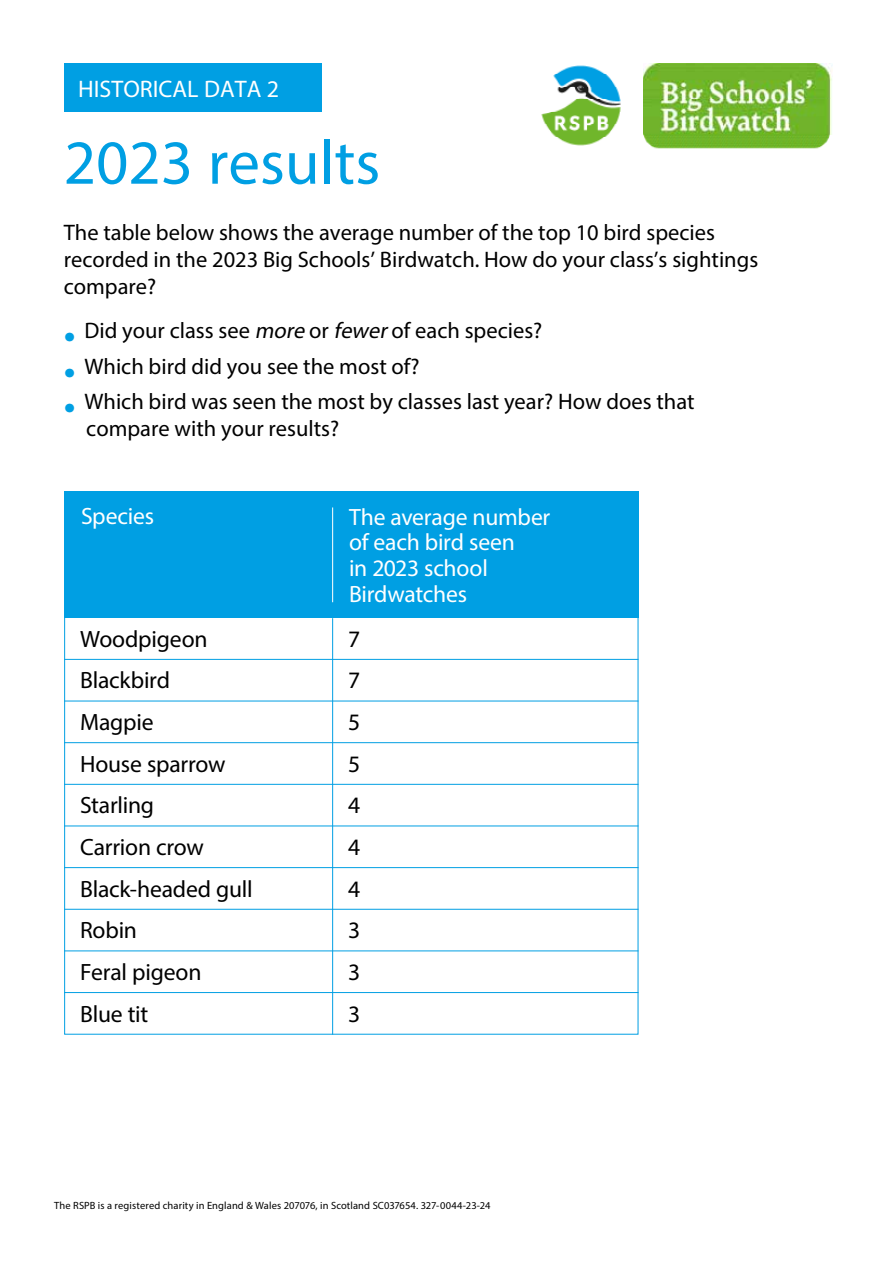
<style>
.page{position:relative;width:893px;height:1263px;background:#fff}
.page>*{position:absolute;margin:0;border:0;box-sizing:border-box;transform-origin:0 0}
.t1{font:63px "Myriad Pro";color:#009fe3}
.t2{font:24px "Myriad Pro";color:#fff}
.t3{font:23.7px "Myriad Pro";letter-spacing:-.01em;color:#000}
.t4{font:23.7px/26px "Myriad Pro";letter-spacing:-.01em;color:#fff}
.t5{font:22.5px/27px "Myriad Pro";color:#000}
.t6{font:10.5px "Myriad Pro";letter-spacing:.01em;color:#000}
.s1{font-size:42px;color:#009fe3}
.s2{font-style:italic}
</style>
<div class="page">
<div style="left:64px;top:64px;width:258px;height:48px;background:#009fe3"></div>
<div style="left:64px;top:491px;width:574px;height:127px;background:#009fe3"></div>
<hr style="left:332px;top:507px;width:1px;height:95px;background:#fff">
<hr style="left:332px;top:618px;width:1px;height:417px;background:#009fe3">
<hr style="left:64px;top:659px;width:574px;height:1px;background:#009fe3">
<hr style="left:64px;top:700px;width:574px;height:1px;background:#009fe3">
<hr style="left:64px;top:742px;width:574px;height:1px;background:#009fe3">
<hr style="left:64px;top:784px;width:574px;height:1px;background:#009fe3">
<hr style="left:64px;top:825px;width:574px;height:1px;background:#009fe3">
<hr style="left:64px;top:867px;width:574px;height:1px;background:#009fe3">
<hr style="left:64px;top:909px;width:574px;height:1px;background:#009fe3">
<hr style="left:64px;top:950px;width:574px;height:1px;background:#009fe3">
<hr style="left:64px;top:992px;width:574px;height:1px;background:#009fe3">
<img style="left:643px;top:63px;width:189px;height:86px">
<img style="left:541px;top:65px;width:80px;height:81px">
<p class="t2" style="left:78px;top:74px;width:203px">HISTORICAL DATA 2</p>
<h1 class="t1" style="left:64px;top:124px;width:318px">2023 results</h1>
<p class="t5" style="left:64px;top:219px;width:696px">The table below shows the average number of the top 10 bird species recorded in the 2023 Big Schools’ Birdwatch. How do your class’s sightings compare?</p>
<p class="t5" style="left:64px;top:317px;width:480px"><span class="s1">•</span> Did your class see <span class="s2">more</span> or <span class="s2">fewer</span>of each species?</p>
<p class="t5" style="left:64px;top:352px;width:357px"><span class="s1">•</span> Which bird did you see the most of?</p>
<p class="t5" style="left:86px;top:388px;width:610px;text-indent:-22px"><span class="s1">•</span> Which bird was seen the most by classes last year? How does that compare with your results?</p>
<p class="t4" style="left:81px;top:503px;width:75px">Species</p>
<p class="t4" style="left:349px;top:503px;width:203px">The average number of each bird seen<br>in 2023 school<br>Birdwatches</p>
<p class="t3" style="left:80px;top:624px;width:129px">Woodpigeon</p>
<p class="t3" style="left:348px;top:624px;width:14px">7</p>
<p class="t3" style="left:80px;top:666px;width:91px">Blackbird</p>
<p class="t3" style="left:348px;top:666px;width:14px">7</p>
<p class="t3" style="left:80px;top:707px;width:75px">Magpie</p>
<p class="t3" style="left:348px;top:707px;width:14px">5</p>
<p class="t3" style="left:80px;top:749px;width:147px">House sparrow</p>
<p class="t3" style="left:348px;top:749px;width:14px">5</p>
<p class="t3" style="left:80px;top:791px;width:76px">Starling</p>
<p class="t3" style="left:348px;top:791px;width:14px">4</p>
<p class="t3" style="left:80px;top:832px;width:125px">Carrion crow</p>
<p class="t3" style="left:348px;top:832px;width:14px">4</p>
<p class="t3" style="left:80px;top:874px;width:174px">Black-headed gull</p>
<p class="t3" style="left:348px;top:874px;width:14px">4</p>
<p class="t3" style="left:80px;top:916px;width:58px">Robin</p>
<p class="t3" style="left:348px;top:916px;width:14px">3</p>
<p class="t3" style="left:80px;top:957px;width:123px">Feral pigeon</p>
<p class="t3" style="left:348px;top:957px;width:14px">3</p>
<p class="t3" style="left:80px;top:999px;width:70px">Blue tit</p>
<p class="t3" style="left:348px;top:999px;width:14px">3</p>
<p class="t6" style="left:54px;top:1199px;width:438px">The RSPB is a registered charity in England &amp; Wales 207076, in Scotland SC037654. 327-0044-23-24</p>
</div>
